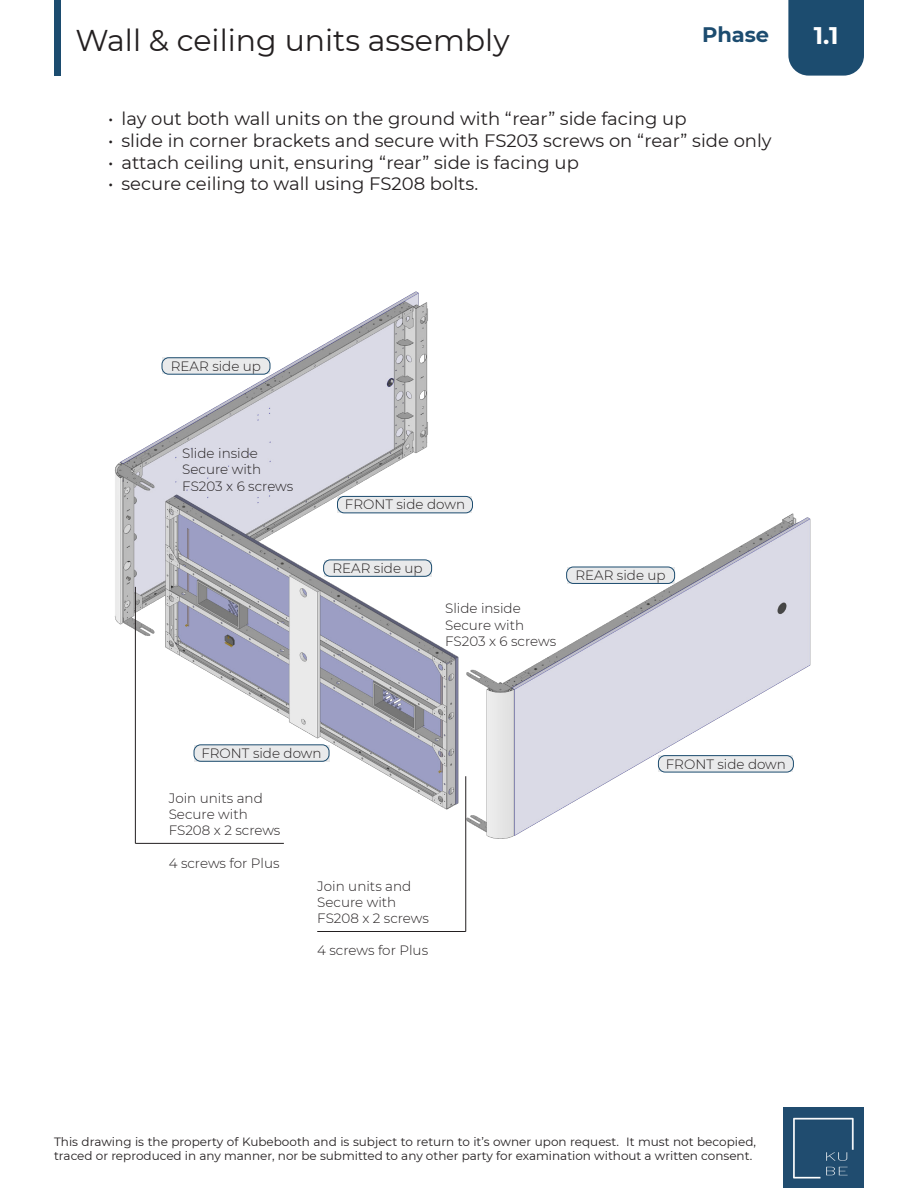
<style>
.page{position:relative;width:918px;height:1188px;background:#fff}
.page>*{position:absolute;margin:0;border:0;box-sizing:border-box;transform-origin:0 0}
.t1{font:30px "Montserrat";color:#231f20}
.t2{font:700 24px "Montserrat";color:#fff}
.t3{font:700 21px "Montserrat";color:#1c4c6f}
.t4{font:18px "Montserrat";color:#231f20}
.t5{font:300 13.5px/16.2px "Montserrat";color:#231f20}
.t6{font:12px/14.4px "Montserrat";color:#231f20}
</style>
<div class="page">
<div style="left:788px;top:0;width:76px;height:76px;background:#1c4c6f"></div>
<svg style="left:54px;top:0;width:7px;height:76px"></svg>
<img style="left:783px;top:1107px;width:81px;height:81px">
<img style="left:114px;top:291px;width:697px;height:573px">
<hr style="left:465px;top:776px;width:1px;height:156px;background:#231f20">
<hr style="left:317px;top:931px;width:149px;height:1px;background:#231f20">
<hr style="left:135px;top:587px;width:1px;height:256px;background:#231f20">
<hr style="left:135px;top:843px;width:149px;height:1px;background:#231f20">
<div style="left:162px;top:358px;width:108px;height:16px;background:#e9eaeb"></div>
<div style="left:162px;top:357px;width:108px;height:18px;border:1px solid #1c4c6f;border-radius:7px"></div>
<div style="left:567px;top:567px;width:108px;height:16px;background:#e9eaeb"></div>
<div style="left:566px;top:567px;width:109px;height:17px;border:1px solid #1c4c6f;border-radius:7px"></div>
<div style="left:324px;top:560px;width:108px;height:16px;background:#e9eaeb"></div>
<div style="left:323px;top:560px;width:109px;height:17px;border:1px solid #1c4c6f;border-radius:7px"></div>
<div style="left:658px;top:756px;width:135px;height:16px;background:#e9eaeb"></div>
<div style="left:658px;top:755px;width:136px;height:17px;border:1px solid #1c4c6f;border-radius:7px"></div>
<div style="left:194px;top:745px;width:135px;height:16px;background:#e9eaeb"></div>
<div style="left:194px;top:744px;width:135px;height:18px;border:1px solid #1c4c6f;border-radius:7px"></div>
<div style="left:338px;top:496px;width:134px;height:17px;background:#e9eaeb"></div>
<div style="left:337px;top:496px;width:136px;height:17px;border:1px solid #1c4c6f;border-radius:7px"></div>
<h3 class="t3" style="left:702px;top:19px;width:69px">Phase</h3>
<h1 class="t1" style="left:76px;top:19px;width:436px">Wall &amp; ceiling units assembly</h1>
<h2 class="t2" style="left:814px;top:19px;width:26px">1.1</h2>
<h3 class="t4" style="left:108px;top:107px;width:580px">• lay out both wall units on the ground with “rear” side facing up</h3>
<h3 class="t4" style="left:108px;top:128px;width:665px">• slide in corner brackets and secure with FS203 screws on “rear” side only</h3>
<h3 class="t4" style="left:108px;top:150px;width:472px">• attach ceiling unit, ensuring “rear” side is facing up</h3>
<h3 class="t4" style="left:108px;top:171px;width:372px">• secure ceiling to wall using FS208 bolts.</h3>
<p class="t5" style="left:171px;top:358px;width:92px">REAR side up</p>
<p class="t5" style="left:182px;top:445px;width:113px">Slide inside<br>Secure with<br>FS203 x 6 screws</p>
<p class="t5" style="left:345px;top:496px;width:122px">FRONT side down</p>
<p class="t5" style="left:333px;top:560px;width:92px">REAR side up</p>
<p class="t5" style="left:445px;top:600px;width:113px">Slide inside<br>Secure with<br>FS203 x 6 screws</p>
<p class="t5" style="left:576px;top:567px;width:92px">REAR side up</p>
<p class="t5" style="left:201px;top:745px;width:122px">FRONT side down</p>
<p class="t5" style="left:169px;top:790px;width:113px">Join units and<br>Secure with<br>FS208 x 2 screws</p>
<p class="t5" style="left:169px;top:854px;width:112px">4 screws for Plus</p>
<p class="t5" style="left:317px;top:877px;width:113px">Join units and<br>Secure with<br>FS208 x 2 screws</p>
<p class="t5" style="left:317px;top:942px;width:112px">4 screws for Plus</p>
<p class="t5" style="left:666px;top:755px;width:122px">FRONT side down</p>
<p class="t6" style="left:54px;top:1134px;width:704px">This drawing is the property of Kubebooth and is subject to return to it’s owner upon request. It must not becopied, traced or reproduced in any manner, nor be submitted to any other party for examination without a written consent.</p>
</div>
